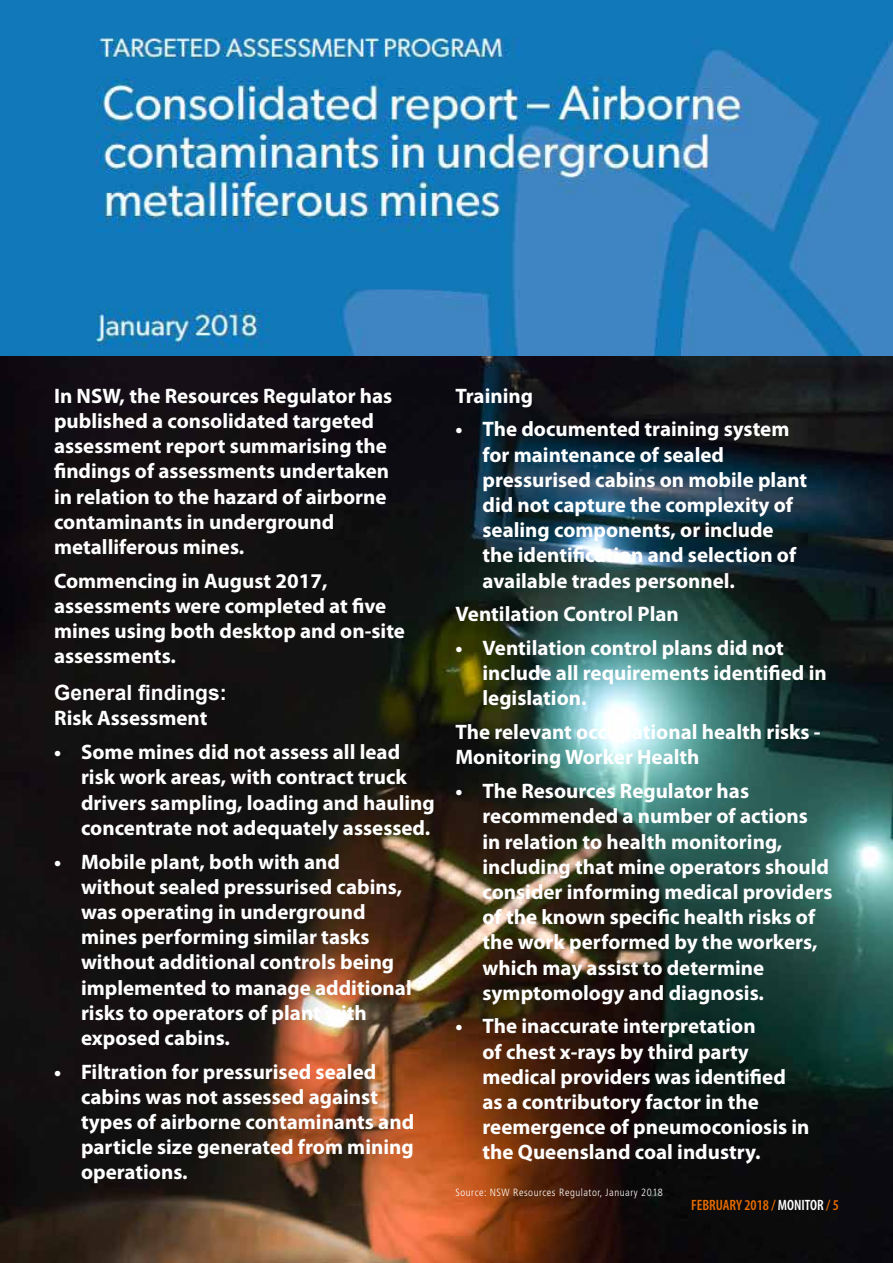
<style>
.page{position:relative;width:893px;height:1263px;background:#fff}
.page>*{position:absolute;margin:0;border:0;box-sizing:border-box;transform-origin:0 0}
.t1{font:700 21px/25.2px "Myriad Pro";color:#fff}
.t2{font:700 21px "Arial";color:#fff}
.t3{font:600 condensed 15px "Myriad Pro";color:#e96c00}
.t4{font:300 condensed 10.5px "Frutiger";letter-spacing:.05em;color:#fff}
.s1{color:#fff}
</style>
<div class="page">
<img style="left:0;top:0;width:893px;height:1263px">
<p class="t1" style="left:54px;top:382px;width:340px">In NSW, the Resources Regulator has published a consolidated targeted assessment report summarising the findings of assessments undertaken in relation to the hazard of airborne contaminants in underground metalliferous mines.</p>
<p class="t1" style="left:54px;top:567px;width:353px">Commencing in August 2017, assessments were completed at five mines using both desktop and on-site assessments.</p>
<p class="t2" style="left:54px;top:679px;width:174px">General findings:</p>
<p class="t1" style="left:54px;top:705px;width:155px">Risk Assessment</p>
<p class="t1" style="left:81px;top:739px;width:355px;text-indent:-27px">• Some mines did not assess all lead risk work areas, with contract truck drivers sampling, loading and hauling concentrate not adequately assessed.</p>
<p class="t1" style="left:81px;top:848px;width:332px;text-indent:-27px">• Mobile plant, both with and without sealed pressurised cabins, was operating in underground mines performing similar tasks without additional controls being implemented to manage additional risks to operators of plant with exposed cabins.</p>
<p class="t1" style="left:81px;top:1058px;width:335px;text-indent:-27px">• Filtration for pressurised sealed cabins was not assessed against types of airborne contaminants and particle size generated from mining operations.</p>
<p class="t1" style="left:455px;top:382px;width:79px">Training</p>
<p class="t1" style="left:482px;top:416px;width:326px;text-indent:-27px">• The documented training system for maintenance of sealed pressurised cabins on mobile plant did not capture the complexity of sealing components, or include the identification and selection of available trades personnel.</p>
<p class="t1" style="left:455px;top:601px;width:225px">Ventilation Control Plan</p>
<p class="t1" style="left:482px;top:635px;width:346px;text-indent:-27px">• Ventilation control plans did not include all requirements identified in legislation.</p>
<p class="t1" style="left:455px;top:719px;width:367px">The relevant occupational health risks -<br>Monitoring Worker Health</p>
<p class="t1" style="left:482px;top:778px;width:352px;text-indent:-27px">• The Resources Regulator has recommended a number of actions<br>in relation to health monitoring, including that mine operators should consider informing medical providers of the known specific health risks of the work performed by the workers, which may assist to determine symptomology and diagnosis.</p>
<p class="t1" style="left:482px;top:1013px;width:328px;text-indent:-27px">• The inaccurate interpretation<br>of chest x-rays by third party medical providers was identified as a contributory factor in the reemergence of pneumoconiosis in the Queensland coal industry.</p>
<p class="t4" style="left:455px;top:1187px;width:209px">Source: NSW Resources Regulator, January 2018</p>
<p class="t3" style="left:691px;top:1197px;width:149px">FEBRUARY 2018 / <span class="s1">MONITOR</span> / 5</p>
</div>
